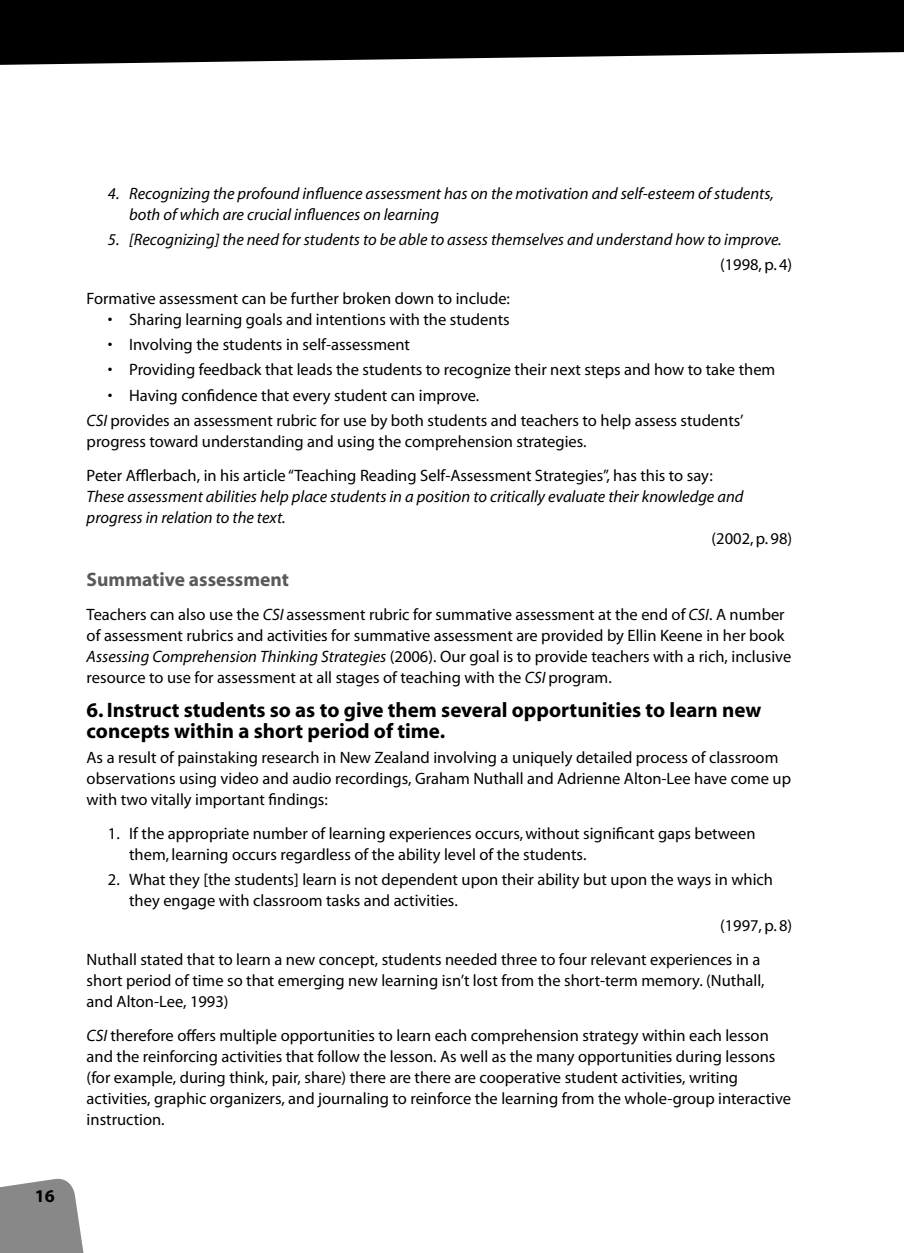
<style>
.page{position:relative;width:904px;height:1253px;background:#fff}
.page>*{position:absolute;margin:0;border:0;box-sizing:border-box;transform-origin:0 0}
.t1{font:700 21px/21px "Myriad";color:#000}
.t2{font:700 19.5px "Myriad";color:#5a5a5a}
.t3{font:700 18px "Myriad";color:#000}
.t4{font:16.5px/21px "Myriad Pro";color:#000}
.t5{font:16.5px/21px "Myriad";color:#000}
.t6{font:italic 16.5px/21px "Myriad";color:#000}
.s1{font-style:italic}
</style>
<div class="page">
<svg style="left:0;top:0;width:897px;height:65px;background:#191919"></svg>
<svg style="left:0;top:1178px;width:84px;height:75px;background:#979797"></svg>
<svg style="left:897px;top:0;width:7px;height:53px"></svg>
<p class="t3" style="left:35px;top:1189px;width:21px">16</p>
<p class="t6" style="left:129px;top:184px;width:646px;text-indent:-21px">4. Recognizing the profound influence assessment has on the motivation and self-esteem of students, both of which are crucial influences on learning</p>
<p class="t6" style="left:108px;top:230px;width:675px">5. [Recognizing] the need for students to be able to assess themselves and understand how to improve.</p>
<p class="t5" style="left:720px;top:255px;width:74px">(1998, p. 4)</p>
<p class="t4" style="left:87px;top:289px;width:425px">Formative assessment can be further broken down to include:</p>
<p class="t5" style="left:108px;top:310px;width:403px">• Sharing learning goals and intentions with the students</p>
<p class="t5" style="left:108px;top:335px;width:304px">• Involving the students in self-assessment</p>
<p class="t5" style="left:108px;top:361px;width:669px">• Providing feedback that leads the students to recognize their next steps and how to take them</p>
<p class="t5" style="left:108px;top:386px;width:373px">• Having confidence that every student can improve.</p>
<p class="t4" style="left:87px;top:411px;width:658px"><span class="s1">CSI</span> provides an assessment rubric for use by both students and teachers to help assess students’ progress toward understanding and using the comprehension strategies.</p>
<p class="t4" style="left:87px;top:466px;width:627px">Peter Afflerbach, in his article “Teaching Reading Self-Assessment Strategies”, has this to say:</p>
<p class="t6" style="left:87px;top:487px;width:658px">These assessment abilities help place students in a position to critically evaluate their knowledge and progress in relation to the text.</p>
<p class="t5" style="left:711px;top:529px;width:82px">(2002, p. 98)</p>
<p class="t2" style="left:87px;top:572px;width:204px">Summative assessment</p>
<p class="t4" style="left:87px;top:605px;width:706px">Teachers can also use the <span class="s1">CSI</span> assessment rubric for summative assessment at the end of <span class="s1">CSI</span>. A number of assessment rubrics and activities for summative assessment are provided by Ellin Keene in her book <span class="s1">Assessing Comprehension Thinking Strategies</span> (2006). Our goal is to provide teachers with a rich, inclusive resource to use for assessment at all stages of teaching with the <span class="s1">CSI</span> program.</p>
<p class="t1" style="left:87px;top:701px;width:676px">6. Instruct students so as to give them several opportunities to learn new concepts within a short period of time.</p>
<p class="t4" style="left:87px;top:748px;width:706px">As a result of painstaking research in New Zealand involving a uniquely detailed process of classroom observations using video and audio recordings, Graham Nuthall and Adrienne Alton-Lee have come up with two vitally important findings:</p>
<p class="t5" style="left:129px;top:824px;width:628px;text-indent:-21px">1. If the appropriate number of learning experiences occurs, without significant gaps between them, learning occurs regardless of the ability level of the students.</p>
<p class="t5" style="left:129px;top:870px;width:645px;text-indent:-21px">2. What they [the students] learn is not dependent upon their ability but upon the ways in which they engage with classroom tasks and activities.</p>
<p class="t5" style="left:720px;top:916px;width:74px">(1997, p. 8)</p>
<p class="t4" style="left:87px;top:950px;width:679px">Nuthall stated that to learn a new concept, students needed three to four relevant experiences in a short period of time so that emerging new learning isn’t lost from the short-term memory. (Nuthall, and Alton-Lee, 1993)</p>
<p class="t4" style="left:87px;top:1026px;width:706px"><span class="s1">CSI</span> therefore offers multiple opportunities to learn each comprehension strategy within each lesson and the reinforcing activities that follow the lesson. As well as the many opportunities during lessons (for example, during think, pair, share) there are there are cooperative student activities, writing activities, graphic organizers, and journaling to reinforce the learning from the whole-group interactive instruction.</p>
</div>
